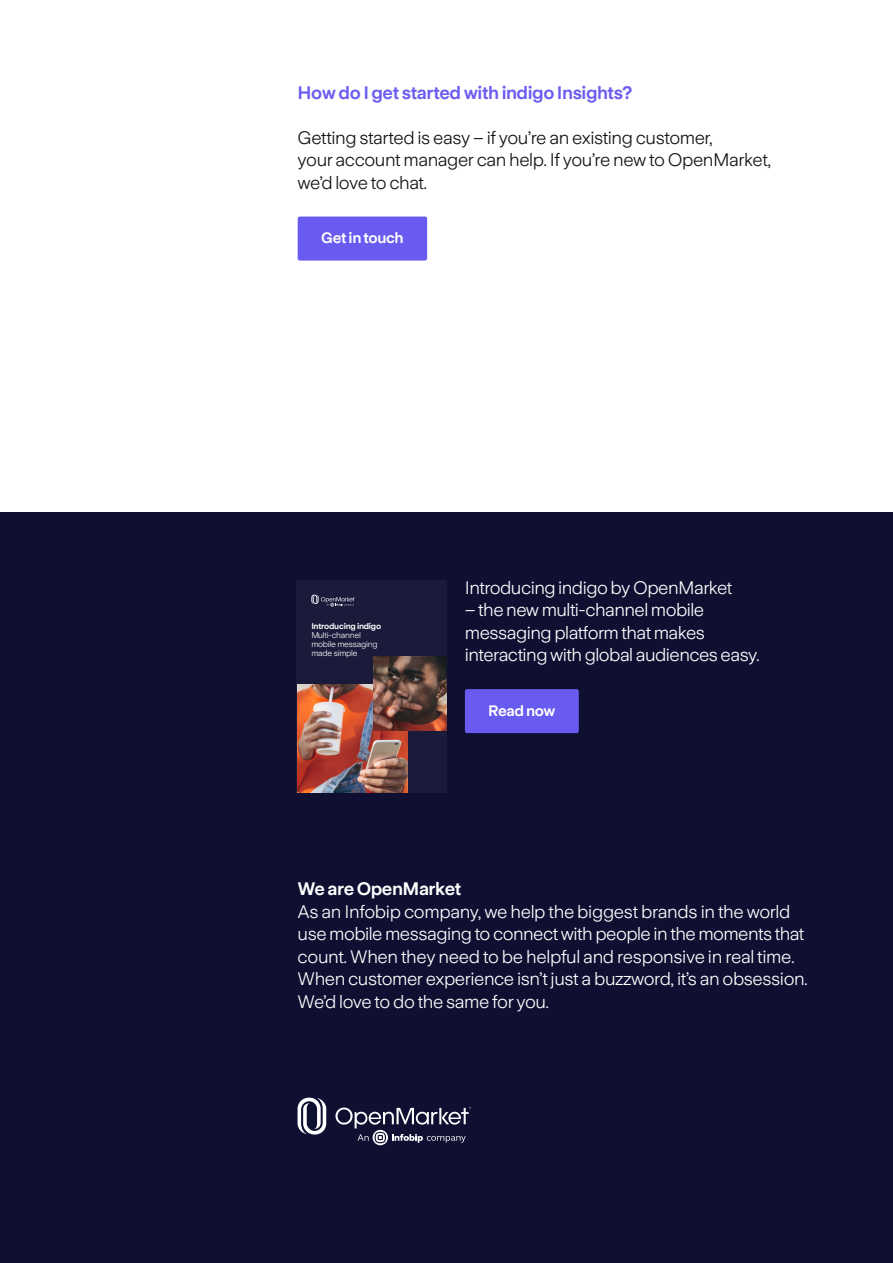
<style>
.page{position:relative;width:893px;height:1263px;background:#fff}
.page>*{position:absolute;margin:0;border:0;box-sizing:border-box;transform-origin:0 0}
.Small_Body{font:18px/22.5px "Universal Sans 400";letter-spacing:-.03em;color:#fff}
.Body_12_15{font:18px/22.5px "Universal Sans 400";letter-spacing:-.025em;color:#131313}
.Body_header_12_15{font:18px "Universal Sans 800";letter-spacing:-.025em;color:#6c5df0}
.Small_Body_Title{font:18px "Universal Sans 800";letter-spacing:-.025em;color:#fff}
.Button_text{font:15px "Universal Sans 800";letter-spacing:-.025em;color:#fff}
.t1{font:8.25px/9px "Universal Sans 400";letter-spacing:-.03em;color:#fff}
.s1{font-family:"Universal Sans 800"}
</style>
<div class="page">
<div style="left:298px;top:217px;width:129px;height:44px;background:#695af0;border-radius:2px"></div>
<div style="left:0;top:512px;width:893px;height:751px;background:#0f0f32"></div>
<div style="left:465px;top:689px;width:114px;height:44px;background:#695af0;border-radius:2px"></div>
<img style="left:297px;top:580px;width:150px;height:212px">
<svg style="left:298px;top:1098px;width:28px;height:36px"></svg>
<svg style="left:335px;top:1107px;width:136px;height:38px"></svg>
<p class="Body_header_12_15" style="left:298px;top:82px;width:336px">How do I get started with indigo Insights?</p>
<p class="Body_12_15" style="left:298px;top:126px;width:475px">Getting started is easy – if you’re an existing customer,<br>your account manager can help. If you’re new to OpenMarket, we’d love to chat.</p>
<p class="Button_text" style="left:321px;top:230px;width:84px">Get in touch</p>
<p class="t1" style="left:311px;top:622px;width:71px"><span class="s1">Introducing indigo<br></span>Multi-channel mobile messaging made simple</p>
<p class="Small_Body" style="left:465px;top:576px;width:269px">Introducing indigo by OpenMarket</p>
<p class="Small_Body" style="left:465px;top:598px;width:296px">– the new multi-channel mobile messaging platform that makes interacting with global audiences easy.</p>
<p class="Button_text" style="left:488px;top:702px;width:69px">Read now</p>
<p class="Small_Body_Title" style="left:298px;top:879px;width:165px">We are OpenMarket</p>
<p class="Small_Body" style="left:298px;top:900px;width:512px">As an Infobip company, we help the biggest brands in the world use mobile messaging to connect with people in the moments that count. When they need to be helpful and responsive in real time.<br>When customer experience isn’t just a buzzword, it’s an obsession.<br>We’d love to do the same for you.</p>
</div>
